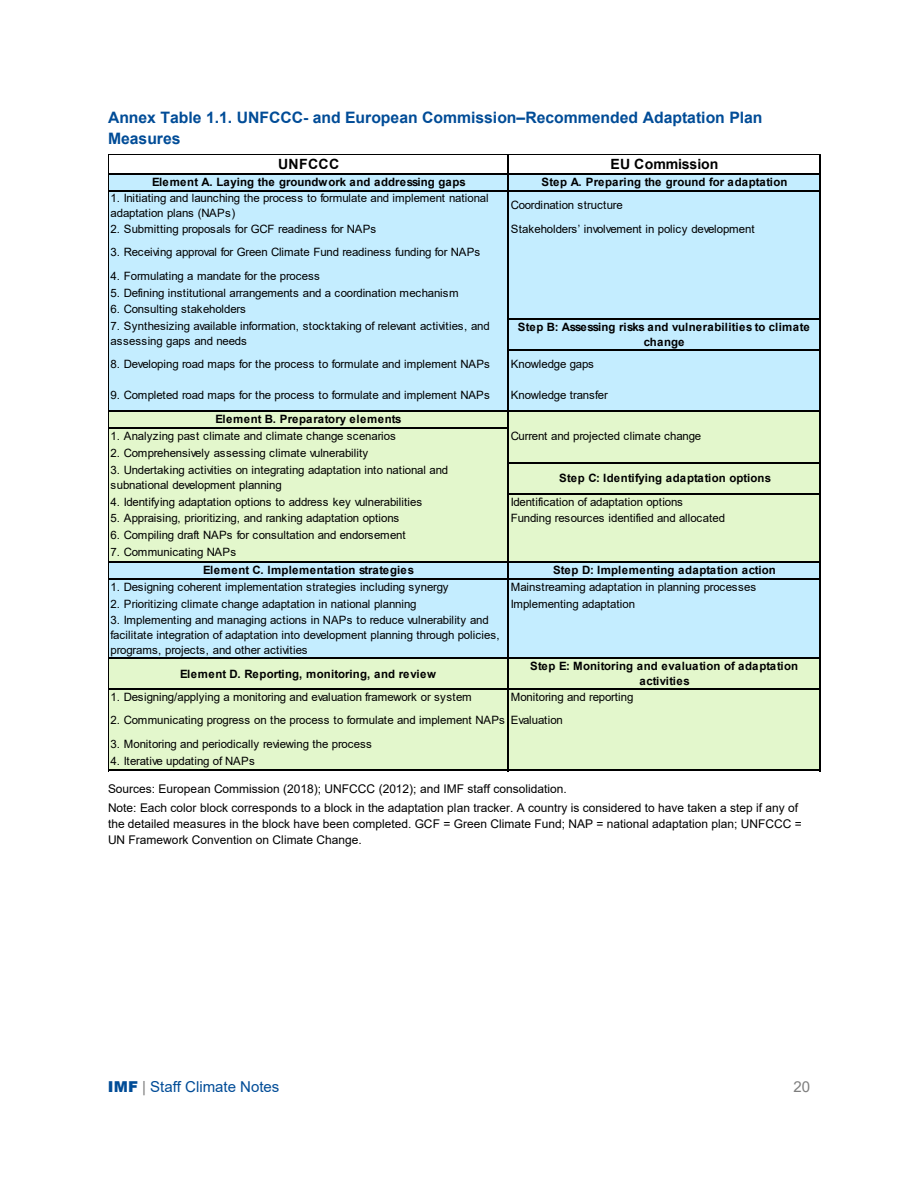
<style>
.page{position:relative;width:918px;height:1188px;background:#fff}
.page>*{position:absolute;margin:0;border:0;box-sizing:border-box;transform-origin:0 0}
.t1{font:700 15.75px/20.9px "Arial";color:#004c97}
.t2{font:15px "Arial";color:#004c97}
.t3{font:15px "Arial";color:#7e7e7e}
.t4{font:700 14.1px "Arial";letter-spacing:.015em;color:#000}
.t5{font:12px/19.4px "Arial";color:#000}
.t6{font:11.4px/15px "Arial";letter-spacing:-.015em;color:#000}
.t7{font:700 11.4px/15px "Arial";letter-spacing:.01em;color:#000;text-align:center}
.t8{font:11.4px "Arial";letter-spacing:.005em;color:#000}
.t9{font:700 11.4px "Arial";letter-spacing:.03em;color:#000}
.s1{font-weight:900}
.s2{color:#7e7e7e}
</style>
<div class="page">
<div style="left:109px;top:174px;width:712px;height:238px;background:#c4edff"></div>
<div style="left:109px;top:411px;width:712px;height:151px;background:#e3f7cc"></div>
<div style="left:109px;top:562px;width:712px;height:97px;background:#c4edff"></div>
<div style="left:109px;top:658px;width:712px;height:113px;background:#e3f7cc"></div>
<hr style="left:109px;top:154px;width:712px;height:1px;background:#000">
<hr style="left:109px;top:173px;width:712px;height:1px;background:#000">
<hr style="left:109px;top:190px;width:712px;height:2px;background:#000">
<hr style="left:509px;top:318px;width:312px;height:2px;background:#000">
<hr style="left:509px;top:349px;width:312px;height:2px;background:#000">
<hr style="left:109px;top:410px;width:712px;height:2px;background:#000">
<hr style="left:109px;top:428px;width:400px;height:1px;background:#000">
<hr style="left:509px;top:462px;width:312px;height:2px;background:#000">
<hr style="left:509px;top:493px;width:312px;height:1px;background:#000">
<hr style="left:109px;top:561px;width:712px;height:1px;background:#000">
<hr style="left:109px;top:578px;width:712px;height:2px;background:#000">
<hr style="left:109px;top:658px;width:712px;height:1px;background:#000">
<hr style="left:109px;top:688px;width:712px;height:2px;background:#000">
<hr style="left:108px;top:154px;width:1px;height:617px;background:#000">
<hr style="left:507px;top:155px;width:2px;height:616px;background:#000">
<hr style="left:109px;top:770px;width:712px;height:1px;background:#000">
<hr style="left:819px;top:155px;width:2px;height:616px;background:#000">
<h1 class="t1" style="left:108px;top:107px;width:656px">Annex Table 1.1. UNFCCC- and European Commission–Recommended Adaptation Plan<br>Measures</h1>
<p class="t4" style="left:278px;top:156px;width:63px">UNFCCC</p>
<p class="t4" style="left:610px;top:156px;width:110px">EU Commission</p>
<p class="t7" style="left:152px;top:174px;width:315px">Element A. Laying the groundwork and addressing gaps</p>
<p class="t7" style="left:542px;top:174px;width:247px">Step A. Preparing the ground for adaptation</p>
<p class="t6" style="left:111px;top:191px;width:379px">1. Initiating and launching the process to formulate and implement national adaptation plans (NAPs)</p>
<p class="t6" style="left:511px;top:198px;width:114px">Coordination structure</p>
<p class="t6" style="left:111px;top:222px;width:267px">2. Submitting proposals for GCF readiness for NAPs</p>
<p class="t6" style="left:511px;top:222px;width:245px">Stakeholders’ involvement in policy development</p>
<p class="t6" style="left:111px;top:245px;width:371px">3. Receiving approval for Green Climate Fund readiness funding for NAPs</p>
<p class="t6" style="left:111px;top:268px;width:211px">4. Formulating a mandate for the process</p>
<p class="t6" style="left:111px;top:285px;width:349px">5. Defining institutional arrangements and a coordination mechanism</p>
<p class="t6" style="left:111px;top:302px;width:137px">6. Consulting stakeholders</p>
<p class="t6" style="left:111px;top:319px;width:381px">7. Synthesizing available information, stocktaking of relevant activities, and assessing gaps and needs</p>
<p class="t7" style="left:518px;top:319px;width:293px">Step B: Assessing risks and vulnerabilities to climate change</p>
<p class="t6" style="left:111px;top:357px;width:381px">8. Developing road maps for the process to formulate and implement NAPs</p>
<p class="t6" style="left:511px;top:357px;width:85px">Knowledge gaps</p>
<p class="t6" style="left:111px;top:387px;width:381px">9. Completed road maps for the process to formulate and implement NAPs</p>
<p class="t6" style="left:511px;top:387px;width:99px">Knowledge transfer</p>
<p class="t9" style="left:216px;top:413px;width:188px">Element B. Preparatory elements</p>
<p class="t8" style="left:111px;top:430px;width:287px">1. Analyzing past climate and climate change scenarios</p>
<p class="t6" style="left:511px;top:429px;width:192px">Current and projected climate change</p>
<p class="t6" style="left:111px;top:446px;width:259px">2. Comprehensively assessing climate vulnerability</p>
<p class="t6" style="left:111px;top:462px;width:339px">3. Undertaking activities on integrating adaptation into national and subnational development planning</p>
<p class="t7" style="left:559px;top:471px;width:213px">Step C: Identifying adaptation options</p>
<p class="t6" style="left:111px;top:494px;width:313px">4. Identifying adaptation options to address key vulnerabilities</p>
<p class="t6" style="left:511px;top:494px;width:174px">Identification of adaptation options</p>
<p class="t6" style="left:111px;top:511px;width:290px">5. Appraising, prioritizing, and ranking adaptation options</p>
<p class="t6" style="left:511px;top:511px;width:216px">Funding resources identified and allocated</p>
<p class="t6" style="left:111px;top:528px;width:296px">6. Compiling draft NAPs for consultation and endorsement</p>
<p class="t8" style="left:111px;top:545px;width:127px">7. Communicating NAPs</p>
<p class="t9" style="left:203px;top:564px;width:212px">Element C. Implementation strategies</p>
<p class="t7" style="left:553px;top:562px;width:224px">Step D: Implementing adaptation action</p>
<p class="t6" style="left:111px;top:580px;width:339px">1. Designing coherent implementation strategies including synergy</p>
<p class="t6" style="left:511px;top:580px;width:247px">Mainstreaming adaptation in planning processes</p>
<p class="t6" style="left:111px;top:596px;width:308px">2. Prioritizing climate change adaptation in national planning</p>
<p class="t6" style="left:511px;top:596px;width:126px">Implementing adaptation</p>
<p class="t6" style="left:111px;top:612px;width:391px">3. Implementing and managing actions in NAPs to reduce vulnerability and facilitate integration of adaptation into development planning through policies, programs, projects, and other activities</p>
<p class="t7" style="left:180px;top:666px;width:257px">Element D. Reporting, monitoring, and review</p>
<p class="t7" style="left:530px;top:659px;width:269px">Step E: Monitoring and evaluation of adaptation activities</p>
<p class="t6" style="left:111px;top:690px;width:363px">1. Designing/applying a monitoring and evaluation framework or system</p>
<p class="t6" style="left:511px;top:690px;width:124px">Monitoring and reporting</p>
<p class="t6" style="left:111px;top:713px;width:454px">2. Communicating progress on the process to formulate and implement NAPs Evaluation</p>
<p class="t6" style="left:111px;top:737px;width:263px">3. Monitoring and periodically reviewing the process</p>
<p class="t6" style="left:111px;top:753px;width:146px">4. Iterative updating of NAPs</p>
<p class="t5" style="left:108px;top:779px;width:692px">Sources: European Commission (2018); UNFCCC (2012); and IMF staff consolidation.<br>Note: Each color block corresponds to a block in the adaptation plan tracker. A country is considered to have taken a step if any of</p>
<p class="t5" style="left:108px;top:816px;width:695px;line-height:15.9px">the detailed measures in the block have been completed. GCF = Green Climate Fund; NAP = national adaptation plan; UNFCCC =<br>UN Framework Convention on Climate Change.</p>
<h2 class="t2" style="left:108px;top:1078px;width:173px"><span class="s1">IMF</span> <span class="s2">|</span> Staff Climate Notes</h2>
<h2 class="t3" style="left:793px;top:1078px;width:18px">20</h2>
</div>
